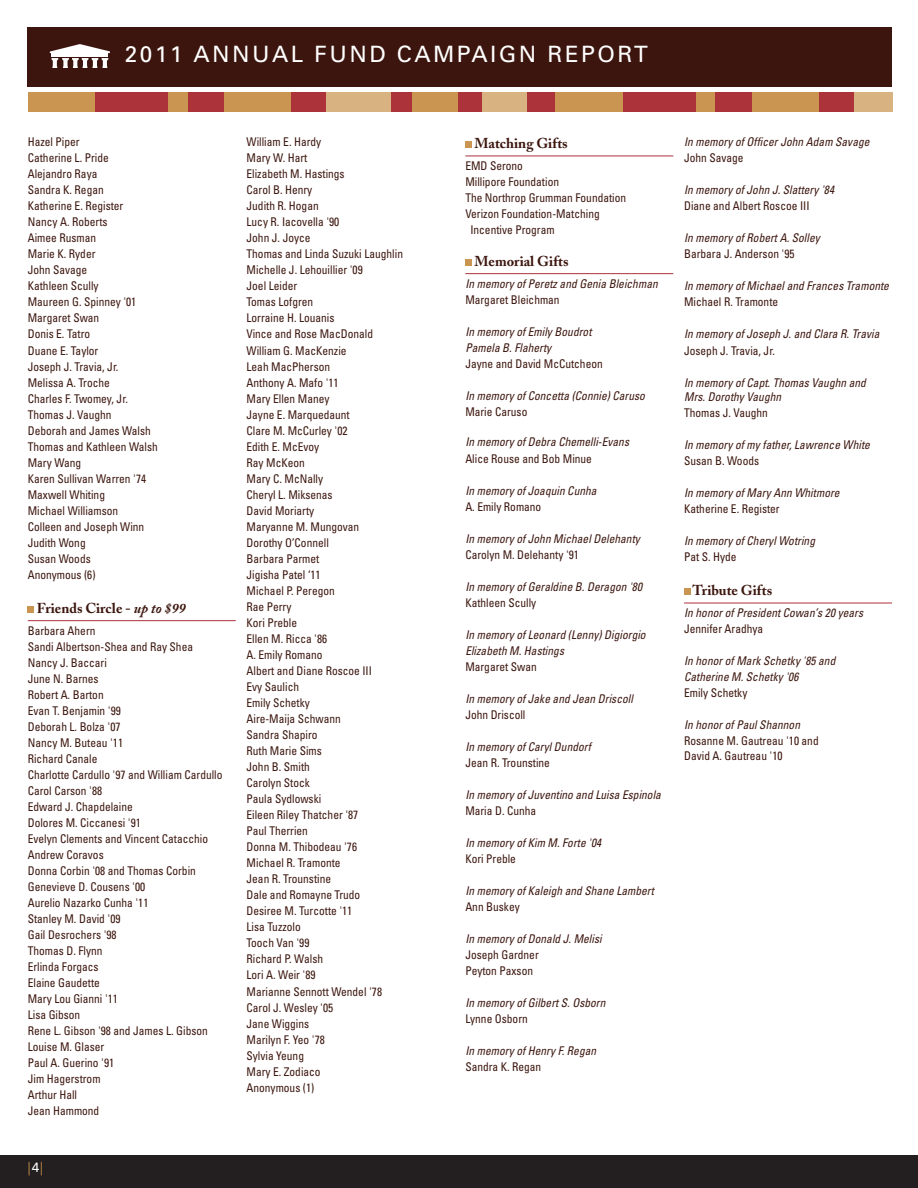
<style>
.page{position:relative;width:918px;height:1188px;background:#fff}
.page>*{position:absolute;margin:0;border:0;box-sizing:border-box;transform-origin:0 0}
.t1{font:22.5px "Univers";letter-spacing:.11em;color:#fff}
.t2{font:700 14.25px "Adobe Caslon";color:#3c160e}
.t3{font:13.5px "Univers";color:#b98747}
.t4{font:condensed 12px/16px "Univers";color:#3c160e;scale:.95 1}
.t5{font:italic condensed 12px/16px "Univers";letter-spacing:.005em;color:#3c160e;scale:.95 1}
.s1{font-style:italic}
.s2{color:#fff}
</style>
<div class="page">
<div style="left:28px;top:28px;width:864px;height:59px;background:#3c160e"></div>
<div style="left:28px;top:92px;width:67px;height:20px;background:#ca9550"></div>
<div style="left:95px;top:92px;width:74px;height:20px;background:#ad333b"></div>
<div style="left:168px;top:92px;width:20px;height:20px;background:#ca9550"></div>
<div style="left:188px;top:92px;width:37px;height:20px;background:#ad333b"></div>
<div style="left:224px;top:92px;width:67px;height:20px;background:#ca9550"></div>
<div style="left:291px;top:92px;width:39px;height:20px;background:#ad333b"></div>
<div style="left:326px;top:92px;width:65px;height:20px;background:#d9b281"></div>
<div style="left:391px;top:92px;width:21px;height:20px;background:#ad333b"></div>
<div style="left:412px;top:92px;width:46px;height:20px;background:#ca9550"></div>
<div style="left:458px;top:92px;width:101px;height:20px;background:#ad333b"></div>
<div style="left:482px;top:92px;width:45px;height:20px;background:#d9b281"></div>
<div style="left:555px;top:92px;width:68px;height:20px;background:#ca9550"></div>
<div style="left:623px;top:92px;width:73px;height:20px;background:#ad333b"></div>
<div style="left:695px;top:92px;width:20px;height:20px;background:#ca9550"></div>
<div style="left:715px;top:92px;width:37px;height:20px;background:#ad333b"></div>
<div style="left:752px;top:92px;width:66px;height:20px;background:#ca9550"></div>
<div style="left:818px;top:92px;width:39px;height:20px;background:#ad333b"></div>
<div style="left:854px;top:92px;width:38px;height:20px;background:#d9b281"></div>
<svg style="left:50px;top:44px;width:60px;height:24px"></svg>
<div style="left:0;top:1155px;width:917px;height:33px;background:#231f20"></div>
<hr style="left:28px;top:620px;width:208px;height:1px;background:#ad333b">
<hr style="left:465px;top:156px;width:208px;height:1px;background:#ad333b">
<hr style="left:465px;top:273px;width:208px;height:1px;background:#ad333b">
<hr style="left:684px;top:602px;width:208px;height:1px;background:#ad333b">
<svg style="left:684px;top:589px;width:6px;height:6px"></svg>
<div style="left:465px;top:259px;width:6px;height:7px;background:#ca9550"></div>
<svg style="left:465px;top:142px;width:6px;height:6px"></svg>
<div style="left:28px;top:606px;width:6px;height:7px;background:#ca9550"></div>
<h1 class="t1" style="left:125px;top:46px;width:524px">2011 ANNUAL FUND CAMPAIGN REPORT</h1>
<p class="t4" style="left:28px;top:135px;width:138px">Hazel Piper<br>Catherine L. Pride<br>Alejandro Raya<br>Sandra K. Regan<br>Katherine E. Register<br>Nancy A. Roberts<br>Aimee Rusman<br>Marie K. Ryder<br>John Savage<br>Kathleen Scully<br>Maureen G. Spinney '01<br>Margaret Swan<br>Donis E. Tatro<br>Duane E. Taylor<br>Joseph J. Travia, Jr.<br>Melissa A. Troche<br>Charles F. Twomey, Jr.<br>Thomas J. Vaughn<br>Deborah and James Walsh<br>Thomas and Kathleen Walsh<br>Mary Wang<br>Karen Sullivan Warren '74<br>Maxwell Whiting<br>Michael Williamson<br>Colleen and Joseph Winn<br>Judith Wong<br>Susan Woods<br>Anonymous (6)</p>
<p class="t2" style="left:37px;top:602px;width:150px">Friends Circle - <span class="s1">up to $99</span></p>
<p class="t4" style="left:28px;top:623px;width:206px">Barbara Ahern<br>Sandi Albertson-Shea and Ray Shea<br>Nancy J. Baccari<br>June N. Barnes<br>Robert A. Barton<br>Evan T. Benjamin '99<br>Deborah L. Bolza '07<br>Nancy M. Buteau '11<br>Richard Canale<br>Charlotte Cardullo '97 and William Cardullo<br>Carol Carson '88<br>Edward J. Chapdelaine<br>Dolores M. Ciccanesi '91<br>Evelyn Clements and Vincent Catacchio<br>Andrew Coravos<br>Donna Corbin '08 and Thomas Corbin<br>Genevieve D. Cousens '00<br>Aurelio Nazarko Cunha '11<br>Stanley M. David '09<br>Gail Desrochers '98<br>Thomas D. Flynn<br>Erlinda Forgacs<br>Elaine Gaudette<br>Mary Lou Gianni '11<br>Lisa Gibson<br>Rene L. Gibson '98 and James L. Gibson<br>Louise M. Glaser<br>Paul A. Guerino '91<br>Jim Hagerstrom<br>Arthur Hall<br>Jean Hammond</p>
<p class="t3" style="left:28px;top:1161px;width:17px">|<span class="s2">4</span>|</p>
<p class="t4" style="left:246px;top:135px;width:166px">William E. Hardy<br>Mary W. Hart<br>Elizabeth M. Hastings<br>Carol B. Henry<br>Judith R. Hogan<br>Lucy R. Iacovella '90<br>John J. Joyce<br>Thomas and Linda Suzuki Laughlin<br>Michelle J. Lehouillier '09<br>Joel Leider<br>Tomas Lofgren<br>Lorraine H. Louanis<br>Vince and Rose MacDonald<br>William G. MacKenzie<br>Leah MacPherson<br>Anthony A. Mafo '11<br>Mary Ellen Maney<br>Jayne E. Marquedaunt<br>Clare M. McCurley '02<br>Edith E. McEvoy<br>Ray McKeon<br>Mary C. McNally<br>Cheryl L. Miksenas<br>David Moriarty<br>Maryanne M. Mungovan<br>Dorothy O’Connell<br>Barbara Parmet<br>Jigisha Patel ‘11<br>Michael P. Peregon<br>Rae Perry<br>Kori Preble<br>Ellen M. Ricca '86<br>A. Emily Romano<br>Albert and Diane Roscoe III<br>Evy Saulich<br>Emily Schetky<br>Aire-Maija Schwann<br>Sandra Shapiro<br>Ruth Marie Sims<br>John B. Smith<br>Carolyn Stock<br>Paula Sydlowski<br>Eileen Riley Thatcher '87<br>Paul Therrien<br>Donna M. Thibodeau '76<br>Michael R. Tramonte<br>Jean R. Trounstine<br>Dale and Romayne Trudo<br>Desiree M. Turcotte '11<br>Lisa Tuzzolo<br>Tooch Van '99<br>Richard P. Walsh<br>Lori A. Weir '89<br>Marianne Sennott Wendel '78<br>Carol J. Wesley '05<br>Jane Wiggins<br>Marilyn F. Yeo '78<br>Sylvia Yeung<br>Mary E. Zodiaco<br>Anonymous (1)</p>
<p class="t2" style="left:474px;top:137px;width:95px">Matching Gifts</p>
<p class="t4" style="left:465px;top:159px;width:62px">EMD Serono</p>
<p class="t4" style="left:465px;top:175px;width:100px">Millipore Foundation</p>
<p class="t4" style="left:465px;top:191px;width:171px">The Northrop Grumman Foundation</p>
<p class="t4" style="left:465px;top:207px;width:143px">Verizon Foundation-Matching</p>
<p class="t4" style="left:470px;top:223px;width:90px">Incentive Program</p>
<p class="t2" style="left:474px;top:255px;width:96px">Memorial Gifts</p>
<p class="t5" style="left:465px;top:276px;width:204px">In memory of Peretz and Genia Bleichman</p>
<p class="t4" style="left:465px;top:292px;width:101px">Margaret Bleichman</p>
<p class="t5" style="left:465px;top:324px;width:134px">In memory of Emily Boudrot<br>Pamela B. Flaherty</p>
<p class="t4" style="left:465px;top:356px;width:146px">Jayne and David McCutcheon</p>
<p class="t5" style="left:465px;top:388px;width:191px">In memory of Concetta (Connie) Caruso</p>
<p class="t4" style="left:465px;top:404px;width:67px">Marie Caruso</p>
<p class="t5" style="left:465px;top:435px;width:174px">In memory of Debra Chemelli-Evans</p>
<p class="t4" style="left:465px;top:451px;width:135px">Alice Rouse and Bob Minue</p>
<p class="t5" style="left:465px;top:483px;width:140px">In memory of Joaquin Cunha</p>
<p class="t4" style="left:465px;top:499px;width:81px">A. Emily Romano</p>
<p class="t5" style="left:465px;top:531px;width:185px">In memory of John Michael Delehanty</p>
<p class="t4" style="left:465px;top:547px;width:121px">Carolyn M. Delehanty '91</p>
<p class="t5" style="left:465px;top:579px;width:188px">In memory of Geraldine B. Deragon '80</p>
<p class="t4" style="left:465px;top:595px;width:76px">Kathleen Scully</p>
<p class="t5" style="left:465px;top:627px;width:191px">In memory of Leonard (Lenny) Digiorgio<br>Elizabeth M. Hastings</p>
<p class="t4" style="left:465px;top:659px;width:77px">Margaret Swan</p>
<p class="t5" style="left:465px;top:691px;width:178px">In memory of Jake and Jean Driscoll</p>
<p class="t4" style="left:465px;top:707px;width:65px">John Driscoll</p>
<p class="t5" style="left:465px;top:739px;width:134px">In memory of Caryl Dundorf</p>
<p class="t4" style="left:465px;top:755px;width:90px">Jean R. Trounstine</p>
<p class="t5" style="left:465px;top:787px;width:207px">In memory of Juventino and Luisa Espinola</p>
<p class="t4" style="left:465px;top:803px;width:76px">Maria D. Cunha</p>
<p class="t5" style="left:465px;top:836px;width:145px">In memory of Kim M. Forte '04</p>
<p class="t4" style="left:465px;top:852px;width:55px">Kori Preble</p>
<p class="t5" style="left:465px;top:884px;width:200px">In memory of Kaleigh and Shane Lambert</p>
<p class="t4" style="left:465px;top:900px;width:59px">Ann Buskey</p>
<p class="t5" style="left:465px;top:932px;width:145px">In memory of Donald J. Melisi</p>
<p class="t4" style="left:465px;top:948px;width:79px">Joseph Gardner<br>Peyton Paxson</p>
<p class="t5" style="left:465px;top:996px;width:149px">In memory of Gilbert S. Osborn</p>
<p class="t4" style="left:465px;top:1012px;width:67px">Lynne Osborn</p>
<p class="t5" style="left:465px;top:1044px;width:139px">In memory of Henry F. Regan</p>
<p class="t4" style="left:465px;top:1060px;width:81px">Sandra K. Regan</p>
<p class="t5" style="left:684px;top:135px;width:197px">In memory of Officer John Adam Savage</p>
<p class="t4" style="left:684px;top:151px;width:64px">John Savage</p>
<p class="t5" style="left:684px;top:183px;width:159px">In memory of John J. Slattery '84</p>
<p class="t4" style="left:684px;top:199px;width:133px">Diane and Albert Roscoe III</p>
<p class="t5" style="left:684px;top:231px;width:144px">In memory of Robert A. Solley</p>
<p class="t4" style="left:684px;top:247px;width:118px">Barbara J. Anderson '95</p>
<p class="t5" style="left:684px;top:279px;width:217px">In memory of Michael and Frances Tramonte</p>
<p class="t4" style="left:684px;top:295px;width:100px">Michael R. Tramonte</p>
<p class="t5" style="left:684px;top:327px;width:207px">In memory of Joseph J. and Clara R. Travia</p>
<p class="t4" style="left:684px;top:343px;width:97px">Joseph J. Travia, Jr.</p>
<p class="t5" style="left:684px;top:376px;width:193px;line-height:14.4px">In memory of Capt. Thomas Vaughn and<br>Mrs. Dorothy Vaughn</p>
<p class="t4" style="left:684px;top:406px;width:90px">Thomas J. Vaughn</p>
<p class="t5" style="left:684px;top:438px;width:197px">In memory of my father, Lawrence White</p>
<p class="t4" style="left:684px;top:454px;width:80px">Susan B. Woods</p>
<p class="t5" style="left:684px;top:486px;width:165px">In memory of Mary Ann Whitmore</p>
<p class="t4" style="left:684px;top:502px;width:102px">Katherine E. Register</p>
<p class="t5" style="left:684px;top:534px;width:139px">In memory of Cheryl Wotring</p>
<p class="t4" style="left:684px;top:550px;width:57px">Pat S. Hyde</p>
<p class="t2" style="left:692px;top:584px;width:81px">Tribute Gifts</p>
<p class="t5" style="left:684px;top:605px;width:190px">In honor of President Cowan’s 20 years</p>
<p class="t4" style="left:684px;top:621px;width:85px">Jennifer Aradhya</p>
<p class="t5" style="left:684px;top:654px;width:161px">In honor of Mark Schetky '85 and<br>Catherine M. Schetky '06</p>
<p class="t4" style="left:684px;top:686px;width:68px">Emily Schetky</p>
<p class="t5" style="left:684px;top:718px;width:123px">In honor of Paul Shannon</p>
<p class="t4" style="left:684px;top:734px;width:143px;line-height:14.4px">Rosanne M. Gautreau '10 and<br>David A. Gautreau '10</p>
</div>
